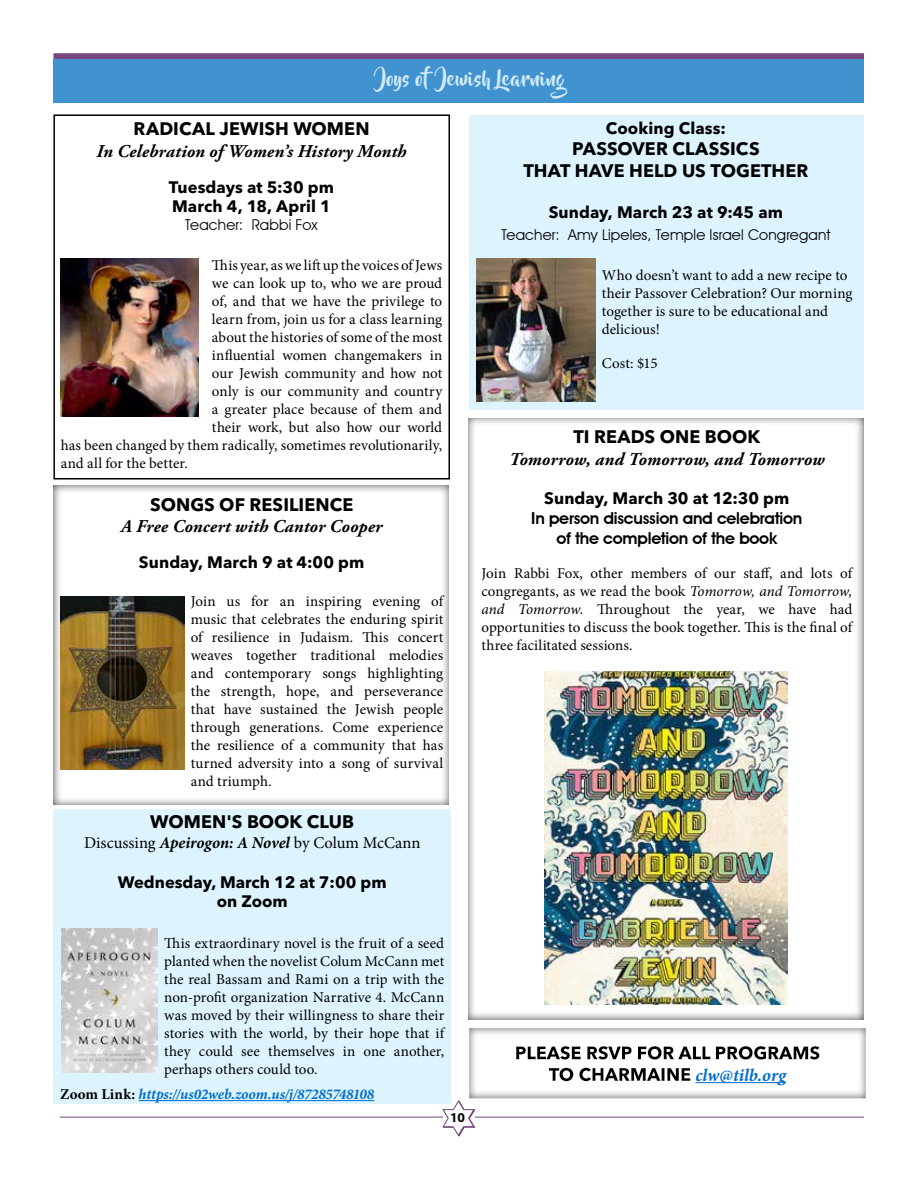
<style>
.page{position:relative;width:918px;height:1188px;background:#fff}
.page>*{position:absolute;margin:0;border:0;box-sizing:border-box;transform-origin:0 0}
.t1{font:19.5px "Beyond The Mountains";letter-spacing:.01em;color:#d1ebfa}
.t2{font:700 18px/21.6px "Avenir Next LT Pro";letter-spacing:.005em;color:#000;text-align:center}
.t3{font:italic 700 18px "Adobe Garamond Pro";letter-spacing:.005em;color:#000}
.t4{font:italic 700 18px "Minion Pro";letter-spacing:-.005em;color:#006dcf}
.t5{font:700 16.5px/19.8px "Avenir Next LT Pro";letter-spacing:.005em;color:#000}
.t6{font:600 16.5px/19.8px "Advantage";letter-spacing:-.015em;color:#000;text-align:center}
.t7{font:16.5px "Minion Pro";color:#000}
.t8{font:15px/18px "Minion Pro";color:#000;text-align:justify}
.t9{font:15px "Advantage";letter-spacing:.01em;color:#000}
.t10{font:italic 700 15px "Minion Pro";letter-spacing:-.01em;color:#006dcf}
.t11{font:700 13.5px "Myriad Pro";color:#000}
.s1{font-weight:700;font-style:italic}
.s2{font-style:normal;color:#000}
.s3{font-style:italic}
</style>
<div class="page">
<hr style="left:60px;top:1117px;width:383px;height:1px;background:#79457f">
<div style="left:53px;top:53px;width:811px;height:6px;background:#79457f"></div>
<div style="left:469px;top:115px;width:394px;height:295px;background:#ddf4ff"></div>
<div style="left:53px;top:59px;width:811px;height:44px;background:#4193d0"></div>
<svg style="left:443px;top:1100px;width:421px;height:37px"></svg>
<div style="left:468px;top:1027px;width:399px;height:72px;background:#000;opacity:.75"></div>
<div style="left:54px;top:483px;width:397px;height:324px;background:#000;opacity:.75"></div>
<div style="left:468px;top:415px;width:397px;height:606px;background:#000;opacity:.75"></div>
<img style="left:60px;top:258px;width:138px;height:158px">
<div style="left:53px;top:114px;width:397px;height:366px;border:2px solid #000"></div>
<img style="left:60px;top:597px;width:124px;height:173px">
<img style="left:476px;top:258px;width:119px;height:144px">
<img style="left:544px;top:671px;width:243px;height:333px">
<div style="left:53px;top:809px;width:398px;height:294px;background:#ddf4ff"></div>
<hr style="left:139px;top:1100px;width:235px;height:1px;background:#006dcf">
<img style="left:61px;top:928px;width:97px;height:144px">
<h1 class="t1" style="left:376px;top:68px;width:191px">Joys of Jewish Learning</h1>
<p class="t2" style="left:133px;top:118px;width:238px">RADICAL JEWISH WOMEN</p>
<p class="t3" style="left:97px;top:140px;width:311px">In Celebration of Women’s History Month</p>
<p class="t5" style="left:169px;top:177px;width:167px">Tuesdays at 5:30 pm<br>March 4, 18, April 1</p>
<p class="t9" style="left:185px;top:216px;width:134px">Teacher: Rabbi Fox</p>
<p class="t8" style="left:212px;top:256px;width:232px">This year, as we lift up the voices of Jews</p>
<p class="t8" style="left:212px;top:274px;width:232px">we can look up to, who we are proud</p>
<p class="t8" style="left:212px;top:292px;width:232px">of, and that we have the privilege to</p>
<p class="t8" style="left:212px;top:310px;width:232px">learn from, join us for a class learning</p>
<p class="t8" style="left:212px;top:328px;width:232px">about the histories of some of the most</p>
<p class="t8" style="left:212px;top:346px;width:232px">influential women changemakers in</p>
<p class="t8" style="left:212px;top:364px;width:232px">our Jewish community and how not</p>
<p class="t8" style="left:212px;top:382px;width:232px">only is our community and country</p>
<p class="t8" style="left:212px;top:400px;width:232px">a greater place because of them and</p>
<p class="t8" style="left:212px;top:418px;width:232px">their work, but also how our world</p>
<p class="t8" style="left:61px;top:436px;width:383px">has been changed by them radically, sometimes revolutionarily,</p>
<p class="t8" style="left:61px;top:454px;width:129px">and all for the better.</p>
<p class="t2" style="left:150px;top:493px;width:205px">SONGS OF RESILIENCE</p>
<p class="t3" style="left:121px;top:516px;width:263px">A Free Concert with Cantor Cooper</p>
<p class="t5" style="left:139px;top:552px;width:227px">Sunday, March 9 at 4:00 pm</p>
<p class="t8" style="left:191px;top:592px;width:254px">Join us for an inspiring evening of music that celebrates the enduring spirit of resilience in Judaism. This concert weaves together traditional melodies and contemporary songs highlighting the strength, hope, and perseverance that have sustained the Jewish people through generations. Come experience the resilience of a community that has turned adversity into a song of survival and triumph.</p>
<p class="t2" style="left:150px;top:811px;width:206px">WOMEN'S BOOK CLUB</p>
<p class="t7" style="left:84px;top:832px;width:338px">Discussing <span class="s1">Apeirogon: A Novel</span> by Colum McCann</p>
<p class="t5" style="left:118px;top:872px;width:270px;text-align:center">Wednesday, March 12 at 7:00 pm on Zoom</p>
<p class="t8" style="left:164px;top:935px;width:282px">This extraordinary novel is the fruit of a seed planted when the novelist Colum McCann met the real Bassam and Rami on a trip with the non-profit organization Narrative 4. McCann was moved by their willingness to share their stories with the world, by their hope that if they could see themselves in one another, perhaps others could too.</p>
<p class="t10" style="left:60px;top:1084px;width:316px"><span class="s2">Zoom Link:</span> https://us02web.zoom.us/j/87285748108</p>
<p class="t11" style="left:450px;top:1109px;width:16px">10</p>
<p class="t5" style="left:606px;top:118px;width:122px">Cooking Class:</p>
<p class="t2" style="left:524px;top:138px;width:286px">PASSOVER CLASSICS<br>THAT HAVE HELD US TOGETHER</p>
<p class="t5" style="left:549px;top:203px;width:236px">Sunday, March 23 at 9:45 am</p>
<p class="t9" style="left:502px;top:226px;width:330px">Teacher: Amy Lipeles, Temple Israel Congregant</p>
<p class="t8" style="left:602px;top:266px;width:252px;text-align:left">Who doesn’t want to add a new recipe to their Passover Celebration? Our morning together is sure to be educational and delicious!</p>
<p class="t8" style="left:602px;top:354px;width:57px">Cost: $15</p>
<p class="t2" style="left:573px;top:426px;width:188px">TI READS ONE BOOK</p>
<p class="t3" style="left:509px;top:448px;width:317px">Tomorrow, and Tomorrow, and Tomorrow</p>
<p class="t5" style="left:544px;top:488px;width:247px">Sunday, March 30 at 12:30 pm</p>
<p class="t6" style="left:531px;top:508px;width:273px">In person discussion and celebration of the completion of the book</p>
<p class="t8" style="left:482px;top:564px;width:372px">Join Rabbi Fox, other members of our staff, and lots of congregants, as we read the book <span class="s3">Tomorrow, and Tomorrow, and Tomorrow.</span> Throughout the year, we have had opportunities to discuss the book together. This is the final of three facilitated sessions.</p>
<p class="t4" style="left:696px;top:1062px;width:92px">clw@tilb.org</p>
</div>
